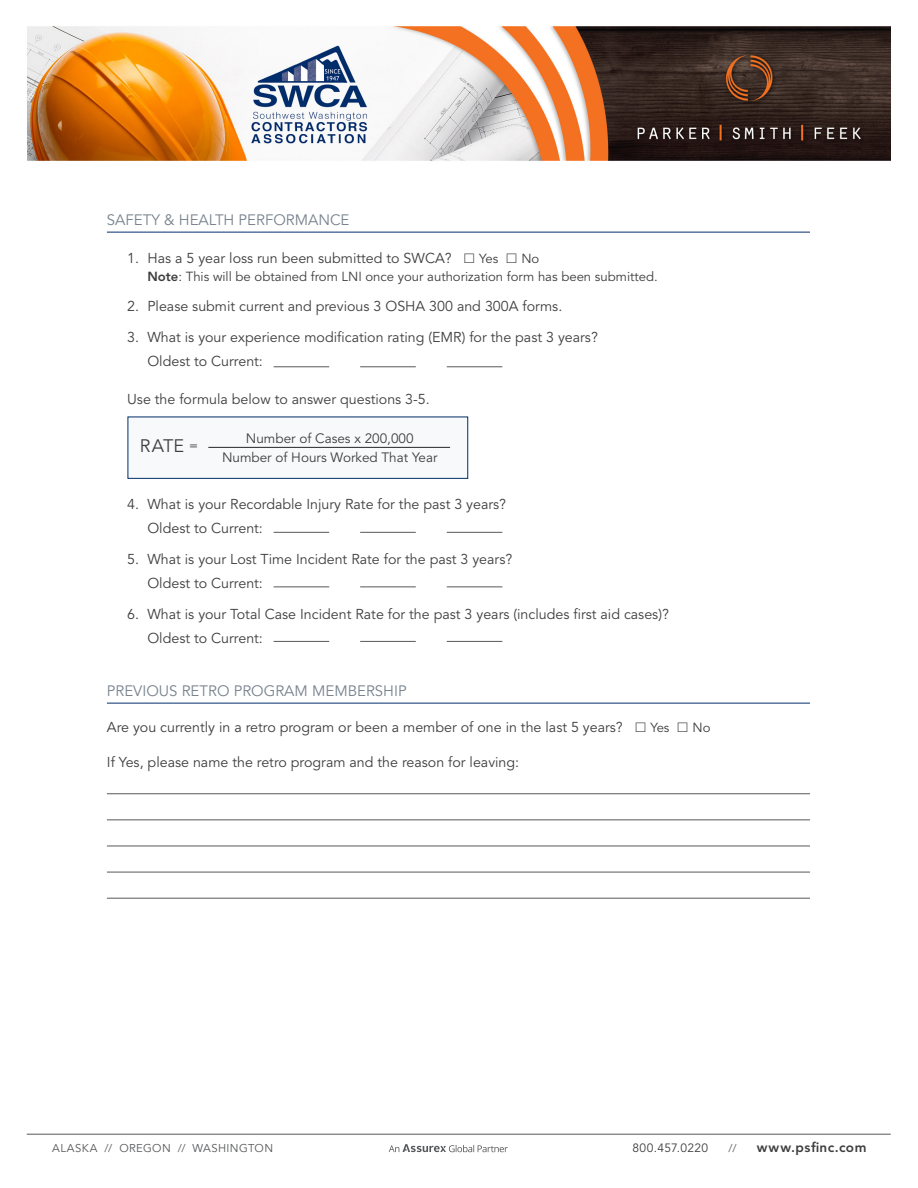
<style>
.page{position:relative;width:918px;height:1188px;background:#fff}
.page>*{position:absolute;margin:0;border:0;box-sizing:border-box;transform-origin:0 0}
.Body_text{font:18px "Avenir LT Std";color:#3e3e3f}
.subhead{font:15px "Avenir LT Std";color:#78828d}
.Body_text-2{font:14.25px/24px "Avenir LT Std";color:#3e3e3f}
.Body_text-3{font:13.5px/19.5px "Avenir LT Std";color:#3e3e3f;text-align:center}
.t1{font:800 13.5px "Avenir LT Std";letter-spacing:.04em;color:#3e3e3f}
.Body_text-4{font:13.2px/18px "Avenir LT Std";color:#3e3e3f}
.t2{font:12px "Avenir LT Std";letter-spacing:.03em;color:#3e3e3f}
.t3{font:11.25px "Avenir LT Std";letter-spacing:.035em;color:#57585a}
.s1{font-weight:800}
.s2{font-size:13.5px}
</style>
<div class="page">
<img style="left:27px;top:26px;width:864px;height:135px">
<hr style="left:27px;top:1134px;width:864px;height:1px;background:#57585a">
<svg style="left:389px;top:1144px;width:119px;height:8px"></svg>
<div style="left:128px;top:417px;width:340px;height:62px;background:#f7f9fb;border:1px solid #022e6b"></div>
<hr style="left:107px;top:232px;width:703px;height:1px;background:#022e6b">
<hr style="left:107px;top:703px;width:703px;height:1px;background:#022e6b">
<hr style="left:274px;top:367px;width:55px;height:1px;background:#57585a">
<hr style="left:274px;top:532px;width:55px;height:1px;background:#57585a">
<hr style="left:274px;top:587px;width:55px;height:1px;background:#57585a">
<hr style="left:274px;top:641px;width:55px;height:1px;background:#57585a">
<hr style="left:107px;top:794px;width:703px;height:1px;background:#57585a">
<hr style="left:107px;top:820px;width:703px;height:1px;background:#57585a">
<hr style="left:107px;top:846px;width:703px;height:1px;background:#57585a">
<hr style="left:107px;top:872px;width:703px;height:1px;background:#57585a">
<hr style="left:107px;top:898px;width:703px;height:1px;background:#57585a">
<hr style="left:360px;top:367px;width:56px;height:1px;background:#57585a">
<hr style="left:360px;top:532px;width:56px;height:1px;background:#57585a">
<hr style="left:360px;top:587px;width:56px;height:1px;background:#57585a">
<hr style="left:360px;top:641px;width:56px;height:1px;background:#57585a">
<hr style="left:447px;top:367px;width:55px;height:1px;background:#57585a">
<hr style="left:447px;top:532px;width:55px;height:1px;background:#57585a">
<hr style="left:447px;top:587px;width:55px;height:1px;background:#57585a">
<hr style="left:447px;top:641px;width:55px;height:1px;background:#57585a">
<hr style="left:208px;top:447px;width:242px;height:1px;background:#3e3e3f">
<p class="subhead" style="left:107px;top:211px;width:244px">SAFETY &amp; HEALTH PERFORMANCE</p>
<p class="Body_text-2" style="left:127px;top:246px;width:326px">1. Has a 5 year loss run been submitted to SWCA?</p>
<p class="Body_text-4" style="left:479px;top:250px;width:21px">Yes</p>
<p class="Body_text-4" style="left:147px;top:250px;width:512px;text-indent:374px">No<br><span class="s1">Note</span>: This will be obtained from LNI once your authorization form has been submitted.</p>
<p class="Body_text-2" style="left:127px;top:295px;width:437px">2. Please submit current and previous 3 OSHA 300 and 300A forms.</p>
<p class="Body_text-2" style="left:147px;top:326px;width:452px;text-indent:-20px">3. What is your experience modification rating (EMR) for the past 3 years?<br>Oldest to Current:</p>
<p class="Body_text-2" style="left:127px;top:387px;width:304px">Use the formula below to answer questions 3-5.</p>
<p class="Body_text" style="left:140px;top:435px;width:60px">RATE <span class="s2">=</span></p>
<p class="Body_text-3" style="left:222px;top:429px;width:217px">Number of Cases x 200,000<br>Number of Hours Worked That Year</p>
<p class="Body_text-2" style="left:147px;top:493px;width:360px;text-indent:-20px">4. What is your Recordable Injury Rate for the past 3 years?<br>Oldest to Current:</p>
<p class="Body_text-2" style="left:147px;top:548px;width:366px;text-indent:-20px">5. What is your Lost Time Incident Rate for the past 3 years?<br>Oldest to Current:</p>
<p class="Body_text-2" style="left:147px;top:602px;width:523px;text-indent:-20px">6. What is your Total Case Incident Rate for the past 3 years (includes first aid cases)?<br>Oldest to Current:</p>
<p class="subhead" style="left:107px;top:682px;width:301px">PREVIOUS RETRO PROGRAM MEMBERSHIP</p>
<p class="Body_text-2" style="left:107px;top:716px;width:517px">Are you currently in a retro program or been a member of one in the last 5 years?</p>
<p class="Body_text-4" style="left:650px;top:719px;width:21px">Yes</p>
<p class="Body_text-4" style="left:692px;top:719px;width:19px">No</p>
<p class="Body_text-2" style="left:107px;top:750px;width:414px">If Yes, please name the retro program and the reason for leaving:</p>
<p class="t3" style="left:52px;top:1142px;width:222px">ALASKA // OREGON // WASHINGTON</p>
<p class="t2" style="left:632px;top:1141px;width:77px">800.457.0220</p>
<p class="t3" style="left:729px;top:1142px;width:9px">//</p>
<p class="t1" style="left:757px;top:1140px;width:111px">www.psfinc.com</p>
</div>
